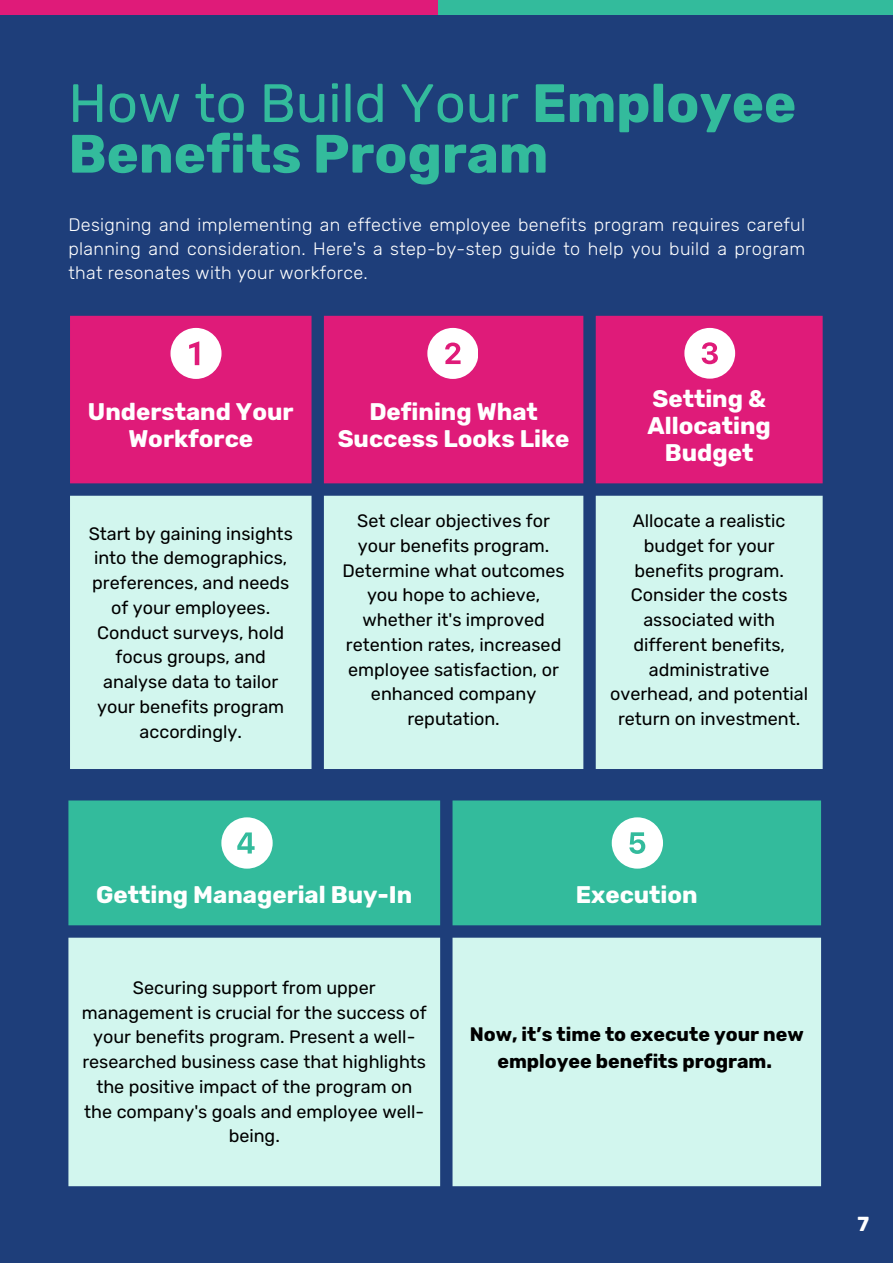
<style>
.page{position:relative;width:893px;height:1264px;background:#fff}
.page>*{position:absolute;margin:0;border:0;box-sizing:border-box;transform-origin:0 0}
.t1{font:700 54px/50.6px "Rubik";color:#33bb9c}
.t2{font:700 24px/27px "Rubik";color:#fff;text-align:center}
.t3{font:700 20.25px "Rubik";color:#fff}
.t4{font:700 19.5px/27px "Rubik";color:#000;text-align:center}
.t5{font:18px/24.8px "Rubik";color:#000;text-align:center}
.t6{font:300 18px/23.5px "Rubik";letter-spacing:.015em;color:#fff;text-align:justify}
.s1{font-weight:400}
</style>
<div class="page">
<div style="left:0;top:0;width:892px;height:1262px;background:#1e3e7a"></div>
<div style="left:0;top:0;width:437px;height:14px;background:#df1b79"></div>
<div style="left:437px;top:0;width:455px;height:14px;background:#33bb9c"></div>
<div style="left:70px;top:316px;width:752px;height:167px;background:#df1b79"></div>
<div style="left:70px;top:495px;width:752px;height:274px;background:#d2f6ee"></div>
<svg style="left:170px;top:328px;width:51px;height:50px;background:#f6c4dc"></svg>
<svg style="left:427px;top:328px;width:51px;height:50px;background:#f6c0da"></svg>
<svg style="left:684px;top:328px;width:51px;height:50px;background:#f5bed9"></svg>
<div style="left:68px;top:800px;width:753px;height:125px;background:#33bb9c"></div>
<div style="left:68px;top:937px;width:753px;height:249px;background:#d2f6ee"></div>
<svg style="left:221px;top:817px;width:51px;height:51px;background:#c5ebe2"></svg>
<svg style="left:611px;top:817px;width:52px;height:51px;background:#c2eae1"></svg>
<p class="t1" style="left:68px;top:78px;width:729px"><span class="s1">How to Build Your</span> Employee<br>Benefits Program</p>
<p class="t6" style="left:68px;top:213px;width:738px">Designing and implementing an effective employee benefits program requires careful planning and consideration. Here's a step-by-step guide to help you build a program that resonates with your workforce.</p>
<p class="t2" style="left:88px;top:398px;width:207px">Understand Your<br>Workforce</p>
<p class="t2" style="left:337px;top:398px;width:233px">Defining What<br>Success Looks Like</p>
<p class="t2" style="left:647px;top:385px;width:125px">Setting &amp;<br>Allocating<br>Budget</p>
<p class="t5" style="left:89px;top:521px;width:206px">Start by gaining insights into the demographics, preferences, and needs of your employees.<br>Conduct surveys, hold focus groups, and analyse data to tailor your benefits program accordingly.</p>
<p class="t5" style="left:342px;top:508px;width:224px">Set clear objectives for your benefits program.<br>Determine what outcomes you hope to achieve, whether it's improved retention rates, increased employee satisfaction, or enhanced company reputation.</p>
<p class="t5" style="left:610px;top:508px;width:200px">Allocate a realistic budget for your benefits program.<br>Consider the costs associated with different benefits, administrative overhead, and potential return on investment.</p>
<p class="t2" style="left:96px;top:881px;width:317px">Getting Managerial Buy-In</p>
<p class="t2" style="left:575px;top:881px;width:123px">Execution</p>
<p class="t5" style="left:82px;top:975px;width:346px">Securing support from upper management is crucial for the success of your benefits program. Present a well&shy;researched business case that highlights the positive impact of the program on the company's goals and employee well&shy;being.</p>
<p class="t4" style="left:469px;top:1020px;width:335px">Now, it’s time to execute your new employee benefits program.</p>
<p class="t3" style="left:857px;top:1211px;width:13px">7</p>
</div>
